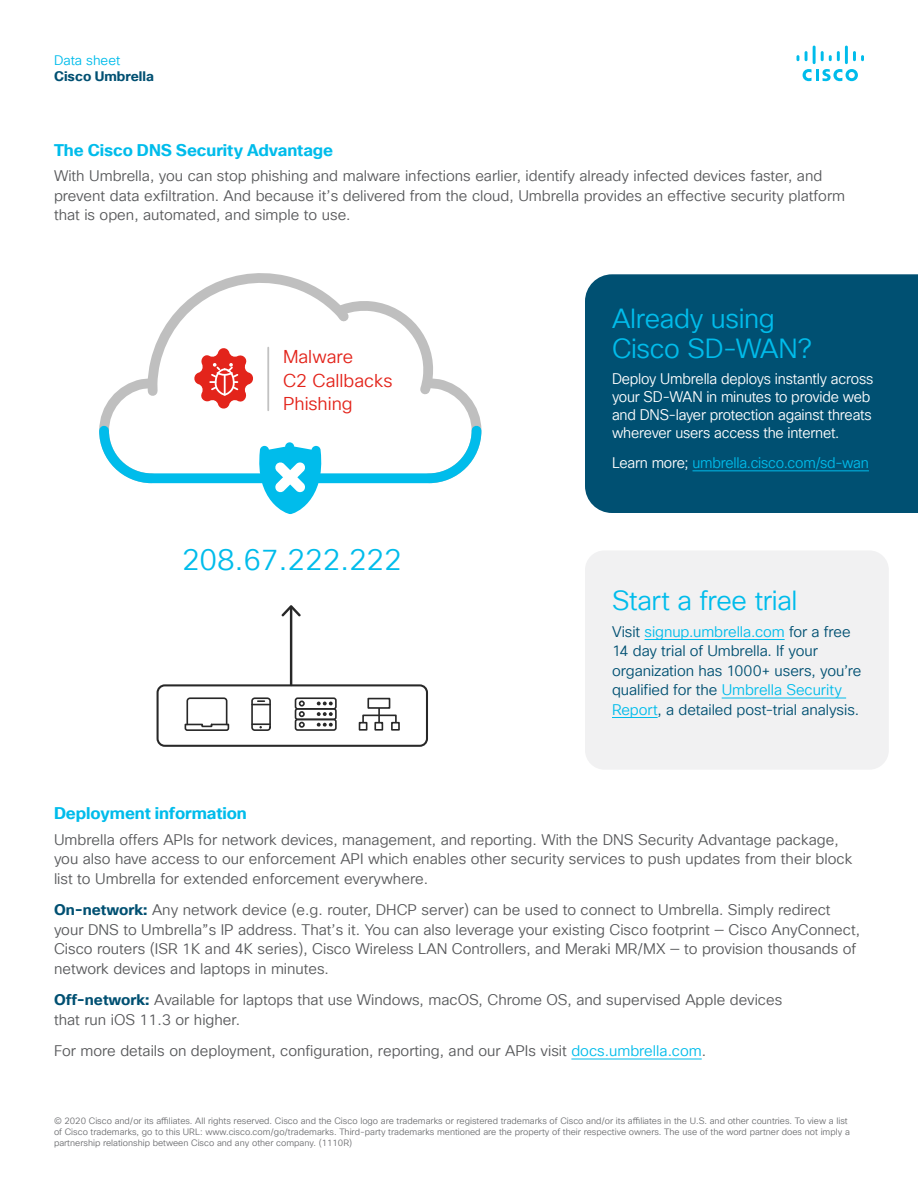
<style>
.page{position:relative;width:918px;height:1188px;background:#fff}
.page>*{position:absolute;margin:0;border:0;box-sizing:border-box;transform-origin:0 0}
.t1{font:29.4px "Cisco Sans TT Light";color:#00bceb}
.t2{font:27px/30px "Cisco Sans TT Light";letter-spacing:-.015em;color:#00bceb}
.t3{font:18.15px/23.5px "Cisco Sans TT Light";color:#e3241b}
.t4{font:700 16.5px "Cisco Sans TT";letter-spacing:-.005em;color:#00bceb}
.t5{font:15px/19.5px "Cisco Sans TT Light";color:#58595b}
.t6{font:15px/19.5px "Cisco Sans TT Light";letter-spacing:-.005em;color:#005072}
.t7{font:15px/18px "Cisco Sans TT Light";letter-spacing:-.015em;color:#fff;scale:.96 1}
.t8{font:15px "Cisco Sans TT Light";letter-spacing:-.015em;color:#00bceb;scale:.96 1}
.t9{font:700 13.5px "Cisco Sans TT";color:#005072}
.t10{font:13.5px "Cisco Sans TT Light";color:#00bceb}
.t11{font:9px/11.2px "Cisco Sans TT Light";color:#6d6e71}
.s1{color:#fff}
.s2{color:#00bceb}
.s3{font-family:"Cisco Sans TT";font-weight:700;color:#005072}
</style>
<div class="page">
<svg style="left:803px;top:69px;width:55px;height:12px"></svg>
<svg style="left:797px;top:55px;width:2px;height:6px"></svg>
<svg style="left:805px;top:51px;width:3px;height:10px"></svg>
<hr style="left:813px;top:46px;width:3px;height:18px;background:#00bceb">
<svg style="left:821px;top:51px;width:19px;height:10px"></svg>
<hr style="left:845px;top:46px;width:3px;height:18px;background:#00bceb">
<svg style="left:853px;top:51px;width:11px;height:10px"></svg>
<hr style="left:571px;top:1059px;width:131px;height:1px;background:#00bceb">
<div style="left:157px;top:684px;width:271px;height:63px;border:2px solid #282828;border-radius:7px"></div>
<div style="left:295px;top:708px;width:42px;height:12px;border:2px solid #282828;border-radius:2px"></div>
<svg style="left:317px;top:712px;width:16px;height:4px"></svg>
<div style="left:295px;top:719px;width:42px;height:12px;border:2px solid #282828;border-radius:2px"></div>
<svg style="left:317px;top:723px;width:16px;height:4px"></svg>
<div style="left:295px;top:697px;width:42px;height:13px;border:2px solid #282828;border-radius:2px"></div>
<svg style="left:317px;top:702px;width:16px;height:3px"></svg>
<svg style="left:299px;top:701px;width:6px;height:27px"></svg>
<div style="left:251px;top:697px;width:20px;height:34px;border:2px solid #282828;border-radius:3px"></div>
<svg style="left:252px;top:700px;width:18px;height:5px"></svg>
<svg style="left:252px;top:723px;width:18px;height:5px"></svg>
<svg style="left:358px;top:697px;width:42px;height:34px"></svg>
<div style="left:362px;top:715px;width:35px;height:8px;border:2px solid #282828"></div>
<svg style="left:184px;top:697px;width:46px;height:34px"></svg>
<hr style="left:290px;top:607px;width:2px;height:78px;background:#282828">
<svg style="left:281px;top:605px;width:20px;height:12px"></svg>
<svg style="left:99px;top:273px;width:383px;height:241px"></svg>
<div style="left:585px;top:550px;width:304px;height:220px;background:#f1f1f2;border-radius:19px"></div>
<hr style="left:645px;top:639px;width:140px;height:1px;background:#00bceb">
<hr style="left:722px;top:698px;width:124px;height:1px;background:#00bceb">
<hr style="left:612px;top:717px;width:46px;height:1px;background:#00bceb">
<div style="left:585px;top:274px;width:333px;height:239px;background:#005072"></div>
<hr style="left:693px;top:471px;width:176px;height:1px;background:#00bceb">
<p class="t10" style="left:54px;top:51px;width:68px">Data sheet</p>
<p class="t9" style="left:54px;top:67px;width:101px">Cisco Umbrella</p>
<p class="t4" style="left:54px;top:139px;width:281px">The Cisco DNS Security Advantage</p>
<p class="t5" style="left:54px;top:167px;width:793px">With Umbrella, you can stop phishing and malware infections earlier, identify already infected devices faster, and prevent data exfiltration. And because it’s delivered from the cloud, Umbrella provides an effective security platform that is open, automated, and simple to use.</p>
<p class="t3" style="left:283px;top:345px;width:111px">Malware<br>C2 Callbacks<br>Phishing</p>
<h1 class="t1" style="left:182px;top:540px;width:221px">208.67.222.222</h1>
<h2 class="t2" style="left:612px;top:304px;width:201px">Already using<br>Cisco SD-WAN?</h2>
<p class="t7" style="left:612px;top:370px;width:274px">Deploy Umbrella deploys instantly across your SD-WAN in minutes to provide web and DNS-layer protection against threats wherever users access the internet.</p>
<p class="t8" style="left:612px;top:453px;width:269px"><span class="s1">Learn more;</span> umbrella.cisco.com/sd-wan</p>
<h2 class="t2" style="left:612px;top:586px;width:187px">Start a free trial</h2>
<p class="t6" style="left:612px;top:622px;width:251px">Visit <span class="s2">signup.umbrella.com</span> for a free 14 day trial of Umbrella. If your organization has 1000+ users, you’re qualified for the <span class="s2">Umbrella Security Report</span>, a detailed post-trial analysis.</p>
<p class="t4" style="left:54px;top:802px;width:194px">Deployment information</p>
<p class="t5" style="left:54px;top:830px;width:800px">Umbrella offers APIs for network devices, management, and reporting. With the DNS Security Advantage package, you also have access to our enforcement API which enables other security services to push updates from their block list to Umbrella for extended enforcement everywhere.</p>
<p class="t5" style="left:54px;top:900px;width:808px"><span class="s3">On-network:</span> Any network device (e.g. router, DHCP server) can be used to connect to Umbrella. Simply redirect your DNS to Umbrella”s IP address. That’s it. You can also leverage your existing Cisco footprint — Cisco AnyConnect, Cisco routers (ISR 1K and 4K series), Cisco Wireless LAN Controllers, and Meraki MR/MX — to provision thousands of network devices and laptops in minutes.</p>
<p class="t5" style="left:54px;top:990px;width:730px"><span class="s3">Off-network:</span> Available for laptops that use Windows, macOS, Chrome OS, and supervised Apple devices that run iOS 11.3 or higher.</p>
<p class="t5" style="left:54px;top:1041px;width:654px">For more details on deployment, configuration, reporting, and our APIs visit <span class="s2">docs.umbrella.com</span>.</p>
<p class="t11" style="left:54px;top:1115px;width:797px">© 2020 Cisco and/or its affiliates. All rights reserved. Cisco and the Cisco logo are trademarks or registered trademarks of Cisco and/or its affiliates in the U.S. and other countries. To view a list of Cisco trademarks, go to this URL: www.cisco.com/go/trademarks. Third-party trademarks mentioned are the property of their respective owners. The use of the word partner does not imply a partnership relationship between Cisco and any other company. (1110R)</p>
</div>
